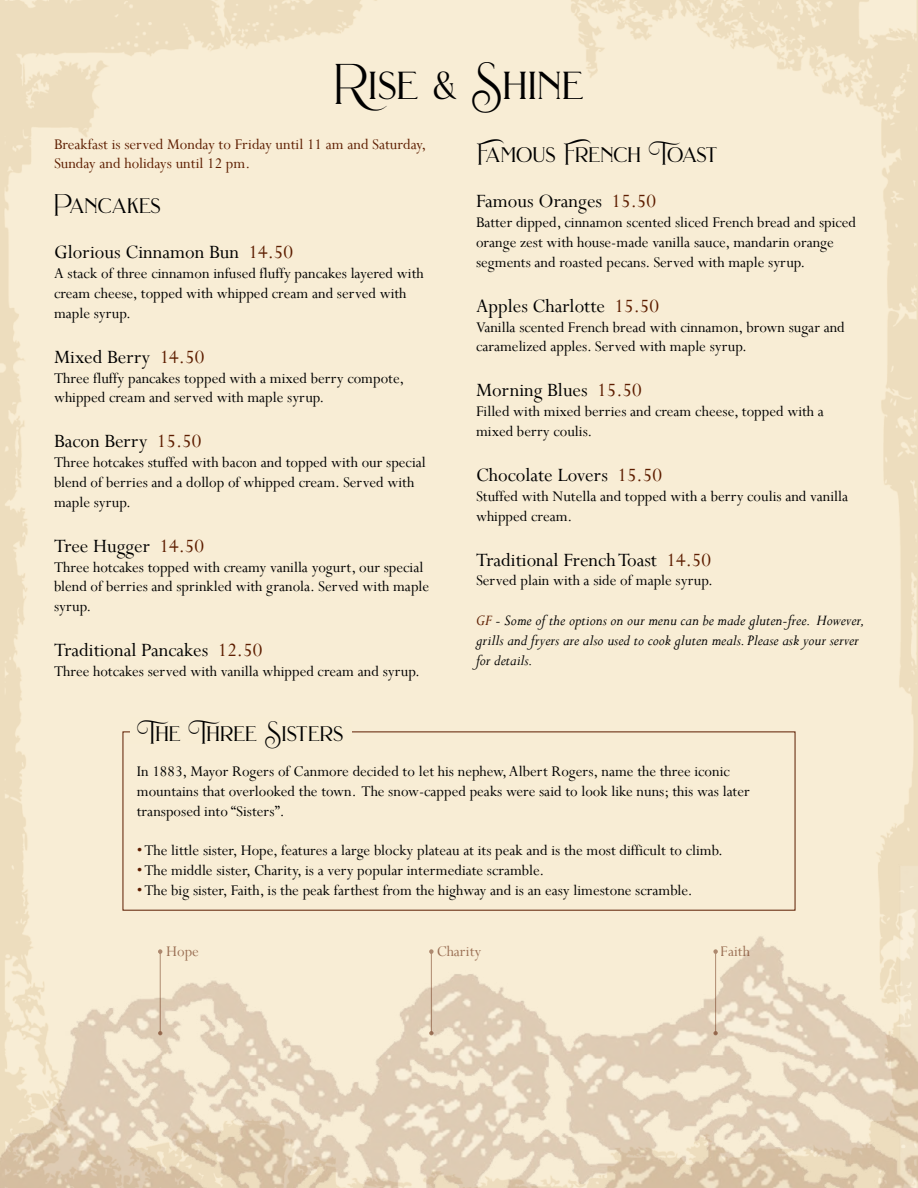
<style>
.page{position:relative;width:918px;height:1188px;background:#fff}
.page>*{position:absolute;margin:0;border:0;box-sizing:border-box;transform-origin:0 0}
.t1{font:39px "Brilon 1.2";color:#000}
.t2{font:21px "Perpetua";color:#000}
.t3{font:21px "Brilon 1.2";color:#000}
.t4{font:16.5px/19.8px "Perpetua";color:#000}
.t5{font:italic 16.5px/19.8px "Perpetua";color:#000}
.t6{font:16.5px/19.8px "Perpetua";color:#5d1d00}
.s1{color:#5d1d00}
</style>
<div class="page">
<img style="left:0;top:0;width:918px;height:864px">
<img style="left:0;top:864px;width:918px;height:324px">
<div style="left:130px;top:717px;width:221px;height:27px;background:#f8edd4"></div>
<hr style="left:160px;top:952px;width:1px;height:81px;background:#5d1d00">
<svg style="left:158px;top:949px;width:4px;height:5px"></svg>
<svg style="left:158px;top:1031px;width:4px;height:4px"></svg>
<hr style="left:431px;top:952px;width:1px;height:81px;background:#5d1d00">
<svg style="left:429px;top:949px;width:5px;height:5px"></svg>
<svg style="left:429px;top:1031px;width:5px;height:4px"></svg>
<hr style="left:715px;top:952px;width:1px;height:81px;background:#5d1d00">
<svg style="left:713px;top:949px;width:5px;height:5px"></svg>
<svg style="left:713px;top:1031px;width:5px;height:4px"></svg>
<h1 class="t1" style="left:334px;top:51px;width:251px">Rise &amp; Shine</h1>
<p class="t6" style="left:54px;top:134px;width:374px">Breakfast is served Monday to Friday until 11 am and Saturday,<br>Sunday and holidays until 12 pm.</p>
<p class="t3" style="left:54px;top:188px;width:108px">Pancakes</p>
<p class="t2" style="left:54px;top:239px;width:241px">Glorious Cinnamon Bun <span class="s1">14.50</span></p>
<p class="t4" style="left:54px;top:263px;width:371px">A stack of three cinnamon infused fluffy pancakes layered with cream cheese, topped with whipped cream and served with maple syrup.</p>
<p class="t2" style="left:54px;top:344px;width:152px">Mixed Berry <span class="s1">14.50</span></p>
<p class="t4" style="left:54px;top:368px;width:352px">Three fluffy pancakes topped with a mixed berry compote, whipped cream and served with maple syrup.</p>
<p class="t2" style="left:54px;top:428px;width:149px">Bacon Berry <span class="s1">15.50</span></p>
<p class="t4" style="left:54px;top:452px;width:373px">Three hotcakes stuffed with bacon and topped with our special blend of berries and a dollop of whipped cream. Served with maple syrup.</p>
<p class="t2" style="left:54px;top:533px;width:152px">Tree Hugger <span class="s1">14.50</span></p>
<p class="t4" style="left:54px;top:557px;width:377px">Three hotcakes topped with creamy vanilla yogurt, our special blend of berries and sprinkled with granola. Served with maple syrup.</p>
<p class="t2" style="left:54px;top:637px;width:210px">Traditional Pancakes <span class="s1">12.50</span></p>
<p class="t4" style="left:54px;top:661px;width:367px">Three hotcakes served with vanilla whipped cream and syrup.</p>
<p class="t3" style="left:137px;top:715px;width:208px">The Three Sisters</p>
<p class="t3" style="left:476px;top:137px;width:243px">Famous French Toast</p>
<p class="t2" style="left:476px;top:188px;width:182px">Famous Oranges <span class="s1">15.50</span></p>
<p class="t4" style="left:476px;top:212px;width:382px">Batter dipped, cinnamon scented sliced French bread and spiced orange zest with house-made vanilla sauce, mandarin orange segments and roasted pecans. Served with maple syrup.</p>
<p class="t2" style="left:476px;top:293px;width:185px">Apples Charlotte <span class="s1">15.50</span></p>
<p class="t4" style="left:476px;top:317px;width:370px">Vanilla scented French bread with cinnamon, brown sugar and caramelized apples. Served with maple syrup.</p>
<p class="t2" style="left:476px;top:377px;width:167px">Morning Blues <span class="s1">15.50</span></p>
<p class="t4" style="left:476px;top:401px;width:349px">Filled with mixed berries and cream cheese, topped with a mixed berry coulis.</p>
<p class="t2" style="left:476px;top:462px;width:187px">Chocolate Lovers <span class="s1">15.50</span></p>
<p class="t4" style="left:476px;top:486px;width:374px">Stuffed with Nutella and topped with a berry coulis and vanilla whipped cream.</p>
<p class="t2" style="left:476px;top:546px;width:237px">Traditional French Toast <span class="s1">14.50</span></p>
<p class="t4" style="left:476px;top:570px;width:238px">Served plain with a side of maple syrup.</p>
<p class="t5" style="left:476px;top:610px;width:390px"><span class="s1">GF</span> - Some of the options on our menu can be made gluten-free. However, grills and fryers are also used to cook gluten meals. Please ask your server for details.</p>
<p class="t4" style="left:137px;top:761px;width:614px">In 1883, Mayor Rogers of Canmore decided to let his nephew, Albert Rogers, name the three iconic mountains that overlooked the town. The snow-capped peaks were said to look like nuns; this was later transposed into “Sisters”.</p>
<p class="t4" style="left:137px;top:840px;width:588px"><span class="s1">•</span> The little sister, Hope, features a large blocky plateau at its peak and is the most difficult to climb.</p>
<p class="t4" style="left:137px;top:860px;width:409px"><span class="s1">•</span> The middle sister, Charity, is a very popular intermediate scramble.</p>
<p class="t4" style="left:137px;top:880px;width:557px"><span class="s1">•</span> The big sister, Faith, is the peak farthest from the highway and is an easy limestone scramble.</p>
<p class="t6" style="left:166px;top:941px;width:34px">Hope</p>
<p class="t6" style="left:437px;top:941px;width:46px">Charity</p>
<p class="t6" style="left:721px;top:941px;width:30px">Faith</p>
</div>
